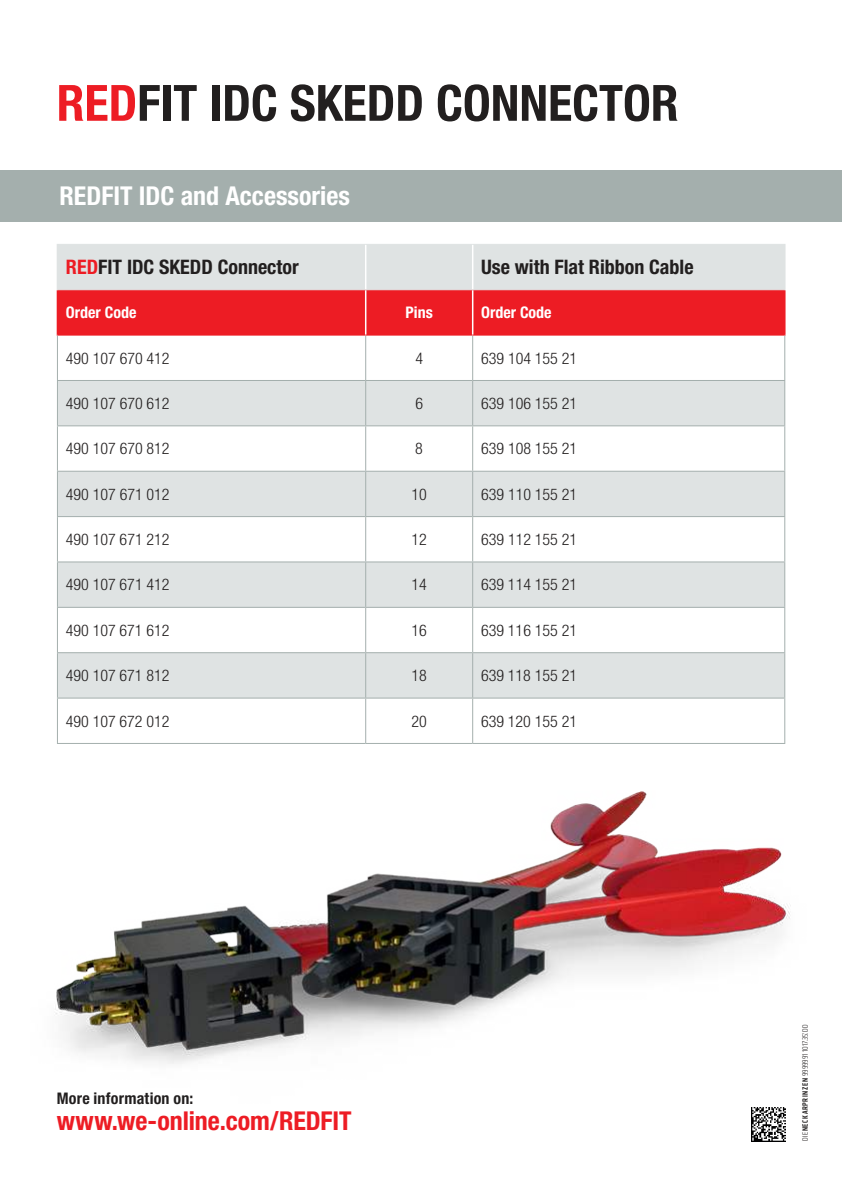
<style>
.page{position:relative;width:842px;height:1191px;background:#fff}
.page>*{position:absolute;margin:0;border:0;box-sizing:border-box;transform-origin:0 0}
.t1{font:700 condensed 50px "Helvetica Neue LT Pro";color:#221f1f}
.t2{font:700 condensed 26px "Helvetica Neue LT Pro";color:#ed1c24}
.t3{font:700 condensed 26px "Helvetica Neue LT Pro";color:#fff}
.t4{font:700 condensed 20px "Helvetica Neue LT Pro";color:#221f1f}
.t5{font:300 condensed 16px "Helvetica Neue LT Pro";color:#221f1f}
.t6{font:700 condensed 16px "Helvetica Neue LT Pro";color:#fff}
.t7{font:700 condensed 16px "Helvetica Neue LT Pro";letter-spacing:.015em;color:#221f1f}
.t8{font:300 condensed 8px "Klavika";color:#221f1f}
.s1{color:#ed1c24}
.s2{font-weight:500}
</style>
<div class="page">
<div style="left:0;top:170px;width:842px;height:51px;background:#a4afad"></div>
<img style="left:55px;top:743px;width:736px;height:398px">
<img style="left:751px;top:1107px;width:34px;height:34px">
<svg style="left:58px;top:245px;width:726px;height:89px;background:#e58084"></svg>
<svg style="left:58px;top:335px;width:726px;height:408px"></svg>
<svg style="left:58px;top:381px;width:726px;height:316px;fill:#dfe3e3"></svg>
<hr style="left:57px;top:290px;width:1px;height:44px;background:#ed1c24">
<hr style="left:57px;top:334px;width:309px;height:1px;background:#ed1c24">
<hr style="left:366px;top:334px;width:107px;height:1px;background:#ed1c24">
<hr style="left:473px;top:334px;width:312px;height:1px;background:#ed1c24">
<hr style="left:57px;top:335px;width:1px;height:45px;background:#a4afad">
<hr style="left:365px;top:335px;width:1px;height:45px;background:#a4afad">
<hr style="left:472px;top:335px;width:1px;height:45px;background:#a4afad">
<hr style="left:784px;top:335px;width:1px;height:45px;background:#a4afad">
<hr style="left:57px;top:380px;width:309px;height:1px;background:#a4afad">
<hr style="left:57px;top:381px;width:1px;height:44px;background:#a4afad">
<hr style="left:366px;top:380px;width:107px;height:1px;background:#a4afad">
<hr style="left:365px;top:381px;width:1px;height:44px;background:#a4afad">
<hr style="left:473px;top:380px;width:312px;height:1px;background:#a4afad">
<hr style="left:472px;top:381px;width:1px;height:44px;background:#a4afad">
<hr style="left:784px;top:381px;width:1px;height:44px;background:#a4afad">
<hr style="left:57px;top:425px;width:309px;height:1px;background:#a4afad">
<hr style="left:57px;top:426px;width:1px;height:45px;background:#a4afad">
<hr style="left:366px;top:425px;width:107px;height:1px;background:#a4afad">
<hr style="left:365px;top:426px;width:1px;height:45px;background:#a4afad">
<hr style="left:473px;top:425px;width:312px;height:1px;background:#a4afad">
<hr style="left:472px;top:426px;width:1px;height:45px;background:#a4afad">
<hr style="left:784px;top:426px;width:1px;height:45px;background:#a4afad">
<hr style="left:57px;top:471px;width:309px;height:1px;background:#a4afad">
<hr style="left:57px;top:472px;width:1px;height:44px;background:#a4afad">
<hr style="left:366px;top:471px;width:107px;height:1px;background:#a4afad">
<hr style="left:365px;top:472px;width:1px;height:44px;background:#a4afad">
<hr style="left:473px;top:471px;width:312px;height:1px;background:#a4afad">
<hr style="left:472px;top:472px;width:1px;height:44px;background:#a4afad">
<hr style="left:784px;top:472px;width:1px;height:44px;background:#a4afad">
<hr style="left:57px;top:516px;width:309px;height:1px;background:#a4afad">
<hr style="left:57px;top:517px;width:1px;height:44px;background:#a4afad">
<hr style="left:366px;top:516px;width:107px;height:1px;background:#a4afad">
<hr style="left:365px;top:517px;width:1px;height:44px;background:#a4afad">
<hr style="left:473px;top:516px;width:312px;height:1px;background:#a4afad">
<hr style="left:472px;top:517px;width:1px;height:44px;background:#a4afad">
<hr style="left:784px;top:517px;width:1px;height:44px;background:#a4afad">
<hr style="left:57px;top:561px;width:309px;height:1px;background:#a4afad">
<hr style="left:57px;top:562px;width:1px;height:45px;background:#a4afad">
<hr style="left:366px;top:561px;width:107px;height:1px;background:#a4afad">
<hr style="left:365px;top:562px;width:1px;height:45px;background:#a4afad">
<hr style="left:473px;top:561px;width:312px;height:1px;background:#a4afad">
<hr style="left:472px;top:562px;width:1px;height:45px;background:#a4afad">
<hr style="left:784px;top:562px;width:1px;height:45px;background:#a4afad">
<hr style="left:57px;top:607px;width:309px;height:1px;background:#a4afad">
<hr style="left:57px;top:608px;width:1px;height:44px;background:#a4afad">
<hr style="left:366px;top:607px;width:107px;height:1px;background:#a4afad">
<hr style="left:365px;top:608px;width:1px;height:44px;background:#a4afad">
<hr style="left:473px;top:607px;width:312px;height:1px;background:#a4afad">
<hr style="left:472px;top:608px;width:1px;height:44px;background:#a4afad">
<hr style="left:784px;top:608px;width:1px;height:44px;background:#a4afad">
<hr style="left:57px;top:652px;width:309px;height:1px;background:#a4afad">
<hr style="left:57px;top:653px;width:1px;height:44px;background:#a4afad">
<hr style="left:366px;top:652px;width:107px;height:1px;background:#a4afad">
<hr style="left:365px;top:653px;width:1px;height:44px;background:#a4afad">
<hr style="left:473px;top:652px;width:312px;height:1px;background:#a4afad">
<hr style="left:472px;top:653px;width:1px;height:44px;background:#a4afad">
<hr style="left:784px;top:653px;width:1px;height:44px;background:#a4afad">
<hr style="left:57px;top:697px;width:309px;height:1px;background:#a4afad">
<hr style="left:57px;top:698px;width:1px;height:45px;background:#a4afad">
<hr style="left:366px;top:697px;width:107px;height:1px;background:#a4afad">
<hr style="left:365px;top:698px;width:1px;height:45px;background:#a4afad">
<hr style="left:473px;top:697px;width:312px;height:1px;background:#a4afad">
<hr style="left:472px;top:698px;width:1px;height:45px;background:#a4afad">
<hr style="left:784px;top:698px;width:1px;height:45px;background:#a4afad">
<hr style="left:57px;top:743px;width:309px;height:1px;background:#a4afad">
<hr style="left:366px;top:743px;width:107px;height:1px;background:#a4afad">
<hr style="left:473px;top:743px;width:312px;height:1px;background:#a4afad">
<hr style="left:365px;top:290px;width:1px;height:44px;background:#fff">
<hr style="left:472px;top:290px;width:1px;height:44px;background:#fff">
<hr style="left:784px;top:290px;width:1px;height:44px;background:#ed1c24">
<hr style="left:57px;top:244px;width:309px;height:1px;background:#dfe3e3">
<hr style="left:366px;top:244px;width:107px;height:1px;background:#dfe3e3">
<hr style="left:473px;top:244px;width:312px;height:1px;background:#dfe3e3">
<hr style="left:57px;top:289px;width:309px;height:1px;background:#dfe3e3">
<hr style="left:366px;top:289px;width:107px;height:1px;background:#dfe3e3">
<hr style="left:473px;top:289px;width:312px;height:1px;background:#dfe3e3">
<hr style="left:57px;top:245px;width:1px;height:44px;background:#dfe3e3">
<hr style="left:784px;top:245px;width:1px;height:44px;background:#dfe3e3">
<hr style="left:365px;top:245px;width:1px;height:44px;background:#fff">
<hr style="left:472px;top:245px;width:1px;height:44px;background:#fff">
<h1 class="t1" style="left:57px;top:84px;width:623px"><span class="s1">RED</span>FIT IDC SKEDD CONNECTOR</h1>
<h2 class="t3" style="left:60px;top:186px;width:292px">REDFIT IDC and Accessories</h2>
<p class="t4" style="left:66px;top:260px;width:234px"><span class="s1">RED</span>FIT IDC SKEDD Connector</p>
<p class="t4" style="left:481px;top:260px;width:214px">Use with Flat Ribbon Cable</p>
<p class="t6" style="left:66px;top:306px;width:72px">Order Code</p>
<p class="t6" style="left:406px;top:306px;width:29px">Pins</p>
<p class="t6" style="left:481px;top:306px;width:72px">Order Code</p>
<p class="t5" style="left:66px;top:352px;width:105px">490 107 670 412</p>
<p class="t5" style="left:415px;top:352px;width:9px">4</p>
<p class="t5" style="left:481px;top:352px;width:97px">639 104 155 21</p>
<p class="t5" style="left:66px;top:397px;width:105px">490 107 670 612</p>
<p class="t5" style="left:415px;top:397px;width:9px">6</p>
<p class="t5" style="left:481px;top:397px;width:97px">639 106 155 21</p>
<p class="t5" style="left:66px;top:442px;width:105px">490 107 670 812</p>
<p class="t5" style="left:415px;top:442px;width:9px">8</p>
<p class="t5" style="left:481px;top:442px;width:97px">639 108 155 21</p>
<p class="t5" style="left:66px;top:488px;width:105px">490 107 671 012</p>
<p class="t5" style="left:411px;top:488px;width:17px">10</p>
<p class="t5" style="left:481px;top:488px;width:97px">639 110 155 21</p>
<p class="t5" style="left:66px;top:533px;width:105px">490 107 671 212</p>
<p class="t5" style="left:411px;top:533px;width:17px">12</p>
<p class="t5" style="left:481px;top:533px;width:97px">639 112 155 21</p>
<p class="t5" style="left:66px;top:579px;width:105px">490 107 671 412</p>
<p class="t5" style="left:411px;top:579px;width:17px">14</p>
<p class="t5" style="left:481px;top:579px;width:97px">639 114 155 21</p>
<p class="t5" style="left:66px;top:624px;width:105px">490 107 671 612</p>
<p class="t5" style="left:411px;top:624px;width:17px">16</p>
<p class="t5" style="left:481px;top:624px;width:97px">639 116 155 21</p>
<p class="t5" style="left:66px;top:669px;width:105px">490 107 671 812</p>
<p class="t5" style="left:411px;top:669px;width:17px">18</p>
<p class="t5" style="left:481px;top:669px;width:97px">639 118 155 21</p>
<p class="t5" style="left:66px;top:715px;width:105px">490 107 672 012</p>
<p class="t5" style="left:411px;top:715px;width:17px">20</p>
<p class="t5" style="left:481px;top:715px;width:97px">639 120 155 21</p>
<p class="t7" style="left:57px;top:1092px;width:138px">More information on:</p>
<h2 class="t2" style="left:57px;top:1111px;width:297px">www.we-online.com/REDFIT</h2>
<p class="t8" style="left:800px;top:1141px;width:118px;rotate:-90deg">DIE<span class="s2">NECKARPRINZEN</span> 9999991 1017.35’.DD</p>
</div>
